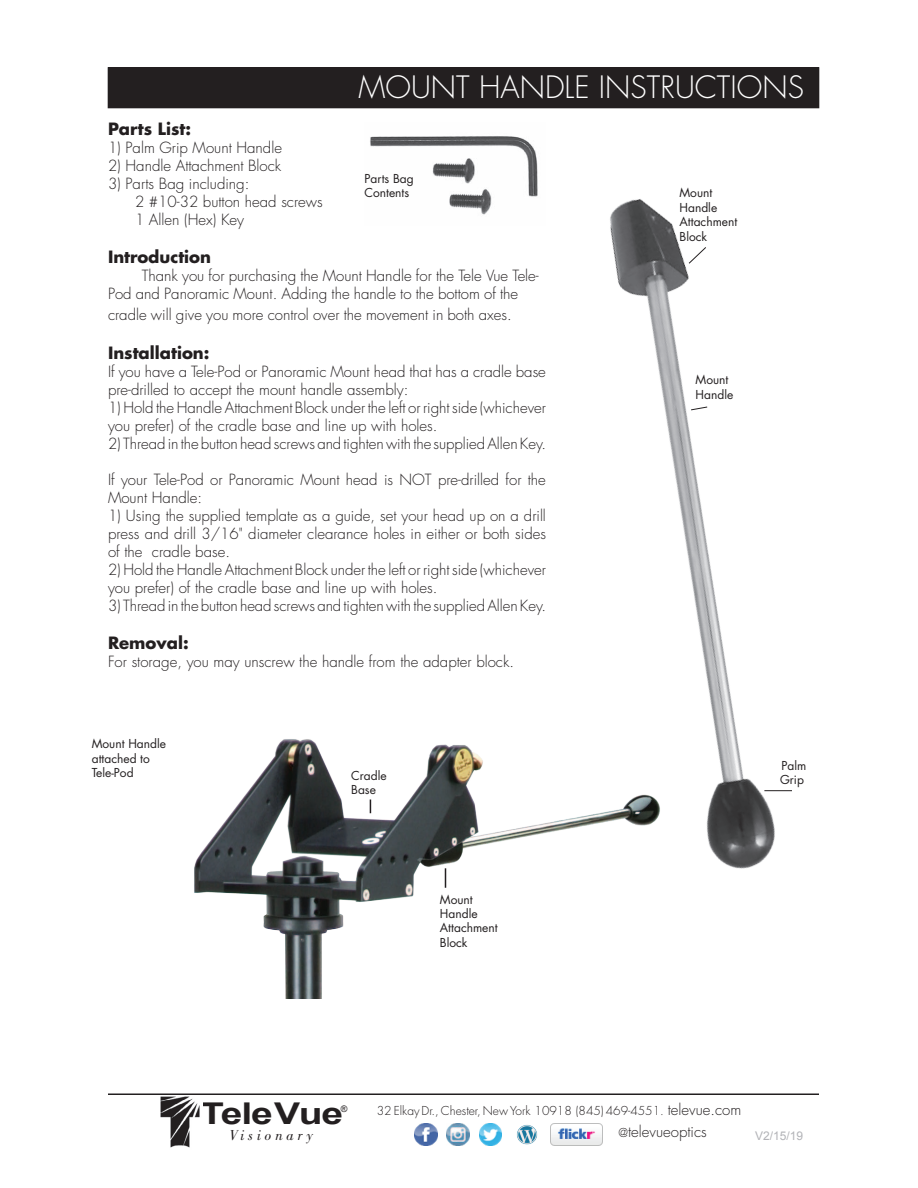
<style>
.page{position:relative;width:918px;height:1188px;background:#fff}
.page>*{position:absolute;margin:0;border:0;box-sizing:border-box;transform-origin:0 0}
.t1{font:300 30px "Futura";color:#fff}
.t2{font:700 30px "Arial";letter-spacing:-.03em;color:#231f20;scale:1.3 1}
.t3{font:700 16.5px "Futura";color:#231f20}
.t4{font:300 15px/18px "Futura";color:#231f20}
.t5{font:italic 15px "Bodoni";letter-spacing:.25em;color:#231f20}
.t6{font:12px/14.4px "Futura";color:#231f20}
.t7{font:300 12px "Futura";color:#231f20}
.t8{font:12px "Arial";color:#b2b3b7}
.t9{font:9px "Arial";color:#231f20}
.s1{font-size:15px}
.s2{font-size:12px}
</style>
<div class="page">
<div style="left:108px;top:68px;width:711px;height:40px;background:#231f20"></div>
<hr style="left:108px;top:1094px;width:711px;height:1px;background:#231f20">
<img style="left:370px;top:136px;width:168px;height:36px">
<img style="left:160px;top:1097px;width:40px;height:51px">
<img style="left:414px;top:1123px;width:23px;height:23px">
<img style="left:447px;top:1123px;width:22px;height:23px">
<img style="left:479px;top:1123px;width:23px;height:23px">
<img style="left:550px;top:1123px;width:53px;height:23px">
<img style="left:517px;top:1125px;width:21px;height:20px">
<img style="left:194px;top:739px;width:238px;height:260px">
<svg style="left:370px;top:800px;width:1px;height:13px"></svg>
<img style="left:432px;top:172px;width:360px;height:716px">
<h1 class="t1" style="left:359px;top:68px;width:447px">MOUNT HANDLE INSTRUCTIONS</h1>
<p class="t3" style="left:108px;top:118px;width:85px">Parts List:</p>
<p class="t4" style="left:108px;top:139px;width:176px">1) Palm Grip Mount Handle</p>
<p class="t4" style="left:108px;top:157px;width:175px">2) Handle Attachment Block</p>
<p class="t4" style="left:135px;top:175px;width:189px;text-indent:-27px">3) Parts Bag including:<br>2 #10-32 button head screws<br>1 Allen (Hex) Key</p>
<p class="t3" style="left:108px;top:245px;width:105px">Introduction</p>
<p class="t4" style="left:108px;top:267px;width:432px;text-indent:34px">Thank you for purchasing the Mount Handle for the Tele Vue Tele-<br>Pod and Panoramic Mount. Adding the handle to the bottom of the</p>
<p class="t4" style="left:108px;top:306px;width:405px">cradle will give you more control over the movement in both axes.</p>
<p class="t3" style="left:108px;top:342px;width:103px">Installation:</p>
<p class="t4" style="left:108px;top:363px;width:439px">If you have a Tele-Pod or Panoramic Mount head that has a cradle base pre-drilled to accept the mount handle assembly:</p>
<p class="t4" style="left:108px;top:399px;width:440px">1) Hold the Handle Attachment Block under the left or right side (whichever you prefer) of the cradle base and line up with holes.</p>
<p class="t4" style="left:108px;top:435px;width:440px">2) Thread in the button head screws and tighten with the supplied Allen Key.</p>
<p class="t4" style="left:108px;top:471px;width:439px">If your Tele-Pod or Panoramic Mount head is NOT pre-drilled for the<br>Mount Handle:</p>
<p class="t4" style="left:108px;top:507px;width:440px;text-align:justify">1) Using the supplied template as a guide, set your head up on a drill press and drill 3/16" diameter clearance holes in either or both sides of the cradle base.</p>
<p class="t4" style="left:108px;top:561px;width:440px">2) Hold the Handle Attachment Block under the left or right side (whichever you prefer) of the cradle base and line up with holes.</p>
<p class="t4" style="left:108px;top:597px;width:440px">3) Thread in the button head screws and tighten with the supplied Allen Key.</p>
<p class="t3" style="left:108px;top:632px;width:82px">Removal:</p>
<p class="t4" style="left:108px;top:653px;width:408px">For storage, you may unscrew the handle from the adapter block.</p>
<p class="t6" style="left:364px;top:171px;width:51px">Parts Bag<br>Contents</p>
<p class="t6" style="left:92px;top:736px;width:76px">Mount Handle attached to<br>Tele-Pod</p>
<p class="t6" style="left:351px;top:768px;width:37px">Cradle<br>Base</p>
<p class="t6" style="left:440px;top:892px;width:59px">Mount<br>Handle<br>Attachment<br>Block</p>
<p class="t6" style="left:680px;top:186px;width:59px">Mount<br>Handle<br>Attachment<br>Block</p>
<p class="t6" style="left:696px;top:373px;width:39px">Mount<br>Handle</p>
<p class="t6" style="left:780px;top:758px;width:28px">Palm<br>Grip</p>
<h1 class="t2" style="left:200px;top:1093px;width:111px">Tele Vue</h1>
<p class="t7" style="left:377px;top:1103px;width:366px">32 Elkay Dr., Chester, New York 10918 (845) 469-4551. <span class="s1">televue.com</span></p>
<p class="t5" style="left:229px;top:1126px;width:85px">Visionary</p>
<p class="t9" style="left:341px;top:1103px;width:8px">®</p>
<p class="t4" style="left:619px;top:1123px;width:90px"><span class="s2">@</span>televueoptics</p>
<p class="t8" style="left:755px;top:1128px;width:50px">V2/15/19</p>
</div>
